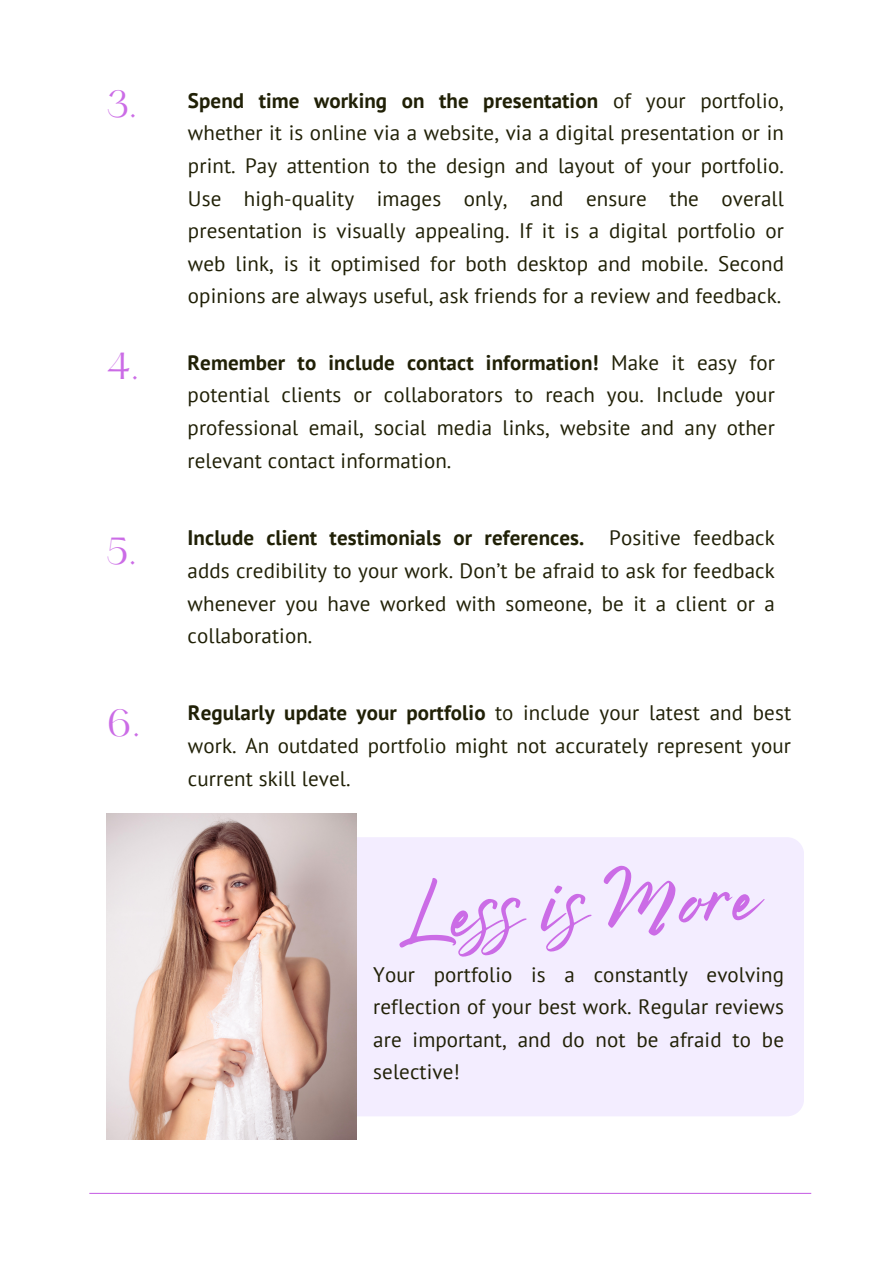
<style>
.page{position:relative;width:893px;height:1264px;background:#fff}
.page>*{position:absolute;margin:0;border:0;box-sizing:border-box;transform-origin:0 0}
.t1{font:82.5px "Bright Sunshine";color:#cb6ce6}
.t2{font:33px "Hatton";color:#cb6ce6}
.t3{font:21px/32.7px "PT Sans";letter-spacing:.005em;color:#202006;text-align:justify}
.s1{font-weight:700}
</style>
<div class="page">
<hr style="left:89px;top:1192px;width:722px;height:1px;background:#cb6ce6">
<div style="left:294px;top:837px;width:509px;height:279px;background:#f3edff;border-radius:17px"></div>
<img style="left:106px;top:813px;width:250px;height:326px">
<h2 class="t2" style="left:106px;top:89px;width:32px">3.</h2>
<p class="t2" style="left:106px;top:351px;width:34px">4.</p>
<h2 class="t3" style="left:188px;top:83px;width:597px"><span class="s1">Spend time working on the presentation</span> of your portfolio, whether it is online via a website, via a digital presentation or in print. Pay attention to the design and layout of your portfolio.<br>Use high-quality images only, and ensure the overall presentation is visually appealing. If it is a digital portfolio or web link, is it optimised for both desktop and mobile. Second opinions are always useful, ask friends for a review and feedback.</h2>
<p class="t3" style="left:187px;top:345px;width:588px"><span class="s1">Remember to include contact information!</span> Make it easy for potential clients or collaborators to reach you. Include your professional email, social media links, website and any other relevant contact information.</p>
<h2 class="t2" style="left:106px;top:535px;width:32px">5.</h2>
<p class="t3" style="left:187px;top:521px;width:588px"><span class="s1">Include client testimonials or references.</span> Positive feedback adds credibility to your work. Don’t be afraid to ask for feedback whenever you have worked with someone, be it a client or a</p>
<h2 class="t3" style="left:187px;top:619px;width:126px">collaboration.</h2>
<p class="t2" style="left:107px;top:707px;width:35px">6.</p>
<h1 class="t3" style="left:188px;top:696px;width:604px"><span class="s1">Regularly update your portfolio</span> to include your latest and best work. An outdated portfolio might not accurately represent your current skill level.</h1>
<p class="t1" style="left:403px;top:848px;width:349px;rotate:-3deg">Les is More</p>
<p class="t3" style="left:373px;top:957px;width:412px">Your portfolio is a constantly evolving reflection of your best work. Regular reviews are important, and do not be afraid to be selective!</p>
</div>
